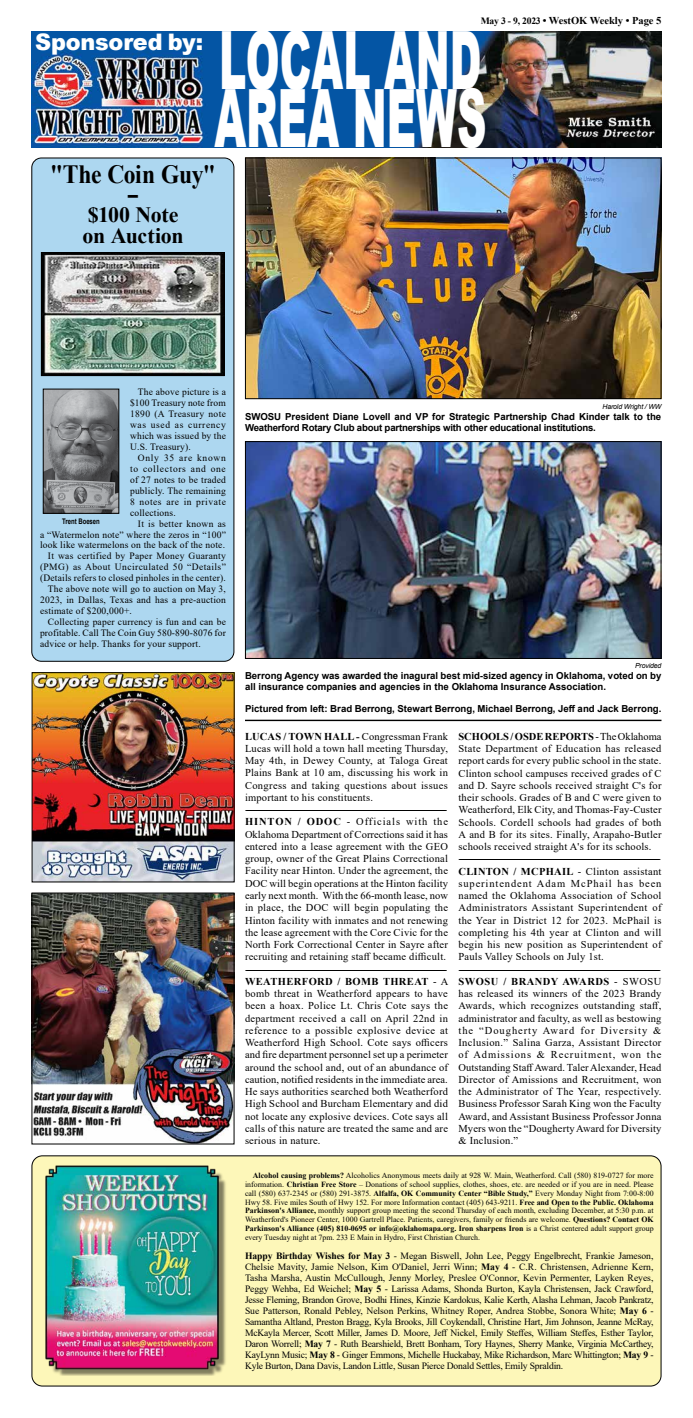
<style>
.page{position:relative;width:693px;height:1418px;background:#fff}
.page>*{position:absolute;margin:0;border:0;box-sizing:border-box;transform-origin:0 0}
.t1{font:900 80.5px/58.6px "Arial";color:#fff;scale:.51 1}
.t2{font:700 26.25px "Times New Roman";letter-spacing:-.015em;color:#000;scale:.9 1}
.t3{font:900 22.75px "Arial";letter-spacing:-.01em;color:#fff}
.t4{font:700 21.88px/21px "Times New Roman";letter-spacing:-.015em;color:#000}
.t5{font:900 17.5px "Arial";color:#000;scale:2 1}
.t6{font:10.5px/12.2px "Times New Roman";letter-spacing:.02em;color:#000}
.t7{font:700 10.5px "Times New Roman";color:#000}
.t8{font:9.62px/10.9px "Times New Roman";letter-spacing:.02em;color:#000;text-align:justify}
.t9{font:700 9.62px/10.9px "Arial";color:#000}
.t10{font:700 9.62px/10.9px "Arial";letter-spacing:-.02em;color:#000}
.t11{font:9.62px "Times New Roman";letter-spacing:.04em;color:#000}
.t12{font:7.88px/8.8px "Times New Roman";color:#000;text-align:justify}
.t13{font:700 7.7px "Arial";color:#000;scale:.77 1}
.t14{font:italic 7px "Arial";letter-spacing:-.02em;color:#000}
.s1{font-size:9.62px}
.s2{font-weight:700}
</style>
<div class="page">
<img style="left:32px;top:32px;width:630px;height:115px">
<div style="left:32px;top:1155px;width:629px;height:231px;background:#fdf7b9;border-radius:10px"></div>
<div style="left:32px;top:1155px;width:630px;height:231px;border:1px solid #000;border-radius:10px"></div>
<img style="left:45px;top:1166px;width:181px;height:210px">
<div style="left:32px;top:158px;width:202px;height:503px;background:#add7f0;border-radius:10px"></div>
<div style="left:31px;top:157px;width:203px;height:504px;border:1px solid #000;border-radius:10px"></div>
<img style="left:45px;top:390px;width:72px;height:122px">
<div style="left:43px;top:388px;width:76px;height:126px;border:1px solid #000"></div>
<img style="left:43px;top:254px;width:180px;height:120px">
<div style="left:41px;top:252px;width:184px;height:124px;border:1px solid #000"></div>
<img style="left:34px;top:894px;width:198px;height:248px">
<div style="left:32px;top:892px;width:202px;height:252px;border:1px solid #000"></div>
<img style="left:34px;top:674px;width:199px;height:206px">
<div style="left:32px;top:672px;width:203px;height:210px;border:1px solid #000"></div>
<hr style="left:245px;top:719px;width:417px;height:2px;background:#000">
<img style="left:247px;top:160px;width:413px;height:237px">
<div style="left:245px;top:158px;width:417px;height:241px;border:1px solid #000"></div>
<img style="left:247px;top:443px;width:413px;height:214px">
<div style="left:245px;top:441px;width:417px;height:218px;border:1px solid #000"></div>
<h3 class="t3" style="left:35px;top:26px;width:170px">Sponsored by:</h3>
<p class="t7" style="left:481px;top:13px;width:182px"><span class="s1">May 3 - 9, 2023</span> • WestOK Weekly • Page 5</p>
<h1 class="t1" style="left:214px;top:28px;width:535px">LOCAL AND<br>AREA NEWS</h1>
<h2 class="t2" style="left:50px;top:155px;width:186px">"The Coin Guy"</h2>
<h3 class="t5" style="left:127px;top:182px;width:7px">-</h3>
<h3 class="t4" style="left:82px;top:203px;width:103px">$100 Note on Auction</h3>
<p class="t8" style="left:130px;top:386px;width:97px;text-indent:8px">The above picture is a $100 Treasury note from 1890 (A Treasury note was used as currency which was issued by the U.S. Treasury).</p>
<p class="t8" style="left:130px;top:452px;width:97px;text-indent:8px">Only 35 are known to collectors and one of 27 notes to be traded publicly. The remaining 8 notes are in private collections.</p>
<p class="t8" style="left:138px;top:517px;width:90px">It is better known as</p>
<p class="t8" style="left:40px;top:528px;width:187px">a “Watermelon note” where the zeros in “100”</p>
<p class="t8" style="left:40px;top:539px;width:187px">look like watermelons on the back of the note.</p>
<p class="t8" style="left:48px;top:550px;width:180px">It was certified by Paper Money Guaranty</p>
<p class="t11" style="left:40px;top:560px;width:187px">(PMG) as About Uncirculated 50 “Details”</p>
<p class="t8" style="left:40px;top:572px;width:187px">(Details refers to closed pinholes in the center).</p>
<p class="t8" style="left:48px;top:583px;width:180px">The above note will go to auction on May 3,</p>
<p class="t8" style="left:40px;top:594px;width:187px">2023, in Dallas, Texas and has a pre-auction</p>
<p class="t8" style="left:40px;top:605px;width:93px">estimate of $200,000+.</p>
<p class="t8" style="left:48px;top:616px;width:180px">Collecting paper currency is fun and can be</p>
<p class="t8" style="left:40px;top:627px;width:187px">profitable. Call The Coin Guy 580-890-8076 for</p>
<p class="t8" style="left:40px;top:638px;width:162px">advice or help. Thanks for your support.</p>
<p class="t13" style="left:62px;top:515px;width:51px">Trent Boesen</p>
<p class="t14" style="left:602px;top:402px;width:61px">Harold Wright / WW</p>
<p class="t10" style="left:245px;top:411px;width:418px">SWOSU President Diane Lovell and VP for Strategic Partnership Chad Kinder talk to the<br>Weatherford Rotary Club about partnerships with other educational institutions.</p>
<p class="t14" style="left:635px;top:661px;width:28px">Provided</p>
<p class="t9" style="left:245px;top:670px;width:418px">Berrong Agency was awarded the inagural best mid-sized agency in Oklahoma, voted on by all insurance companies and agencies in the Oklahoma Insurance Association.</p>
<p class="t9" style="left:245px;top:703px;width:418px">Pictured from left: Brad Berrong, Stewart Berrong, Michael Berrong, Jeff and Jack Berrong.</p>
<p class="t6" style="left:245px;top:729px;width:205px"><span class="s2">LUCAS / TOWN HALL -</span> Congressman Frank Lucas will hold a town hall meeting Thursday, May 4th, in Dewey County, at Taloga Great Plains Bank at 10 am, discussing his work in Congress and taking questions about issues important to his constituents. ------------------------------------------------------------------------------------------------------------------------------------------------ <span class="s2">HINTON / ODOC</span> - Officials with the Oklahoma Department of Corrections said it has entered into a lease agreement with the GEO group, owner of the Great Plains Correctional Facility near Hinton. Under the agreement, the DOC will begin operations at the Hinton facility early next month. With the 66-month lease, now in place, the DOC will begin populating the Hinton facility with inmates and not renewing the lease agreement with the Core Civic for the North Fork Correctional Center in Sayre after recruiting and retaining staff became difficult. ------------------------------------------------------------------------------------------------------------------------------------------------ <span class="s2">WEATHERFORD / BOMB THREAT</span> - A bomb threat in Weatherford appears to have been a hoax. Police Lt. Chris Cote says the department received a call on April 22nd in reference to a possible explosive device at Weatherford High School. Cote says officers and fire department personnel set up a perimeter around the school and, out of an abundance of caution, notified residents in the immediate area.<br>He says authorities searched both Weatherford High School and Burcham Elementary and did not locate any explosive devices. Cote says all calls of this nature are treated the same and are serious in nature.</p>
<p class="t6" style="left:459px;top:730px;width:205px"><span class="s2">SCHOOLS / OSDE REPORTS</span> - The Oklahoma State Department of Education has released report cards for every public school in the state.<br>Clinton school campuses received grades of C and D. Sayre schools received straight C's for their schools. Grades of B and C were given to Weatherford, Elk City, and Thomas-Fay-Custer Schools. Cordell schools had grades of both A and B for its sites. Finally, Arapaho-Butler schools received straight A's for its schools. ------------------------------------------------------------------------------------------------------------------------------------------------ <span class="s2">CLINTON / MCPHAIL</span> - Clinton assistant superintendent Adam McPhail has been named the Oklahoma Association of School Administrators Assistant Superintendent of the Year in District 12 for 2023. McPhail is completing his 4th year at Clinton and will begin his new position as Superintendent of Pauls Valley Schools on July 1st. ------------------------------------------------------------------------------------------------------------------------------------------------ <span class="s2">SWOSU / BRANDY AWARDS</span> - SWOSU has released its winners of the 2023 Brandy Awards, which recognizes outstanding staff, administrator and faculty, as well as bestowing the “Dougherty Award for Diversity &amp; Inclusion.” Salina Garza, Assistant Director of Admissions &amp; Recruitment, won the Outstanding Staff Award. Taler Alexander, Head Director of Amissions and Recruitment, won the Administrator of The Year, respectively.<br>Business Professor Sarah King won the Faculty Award, and Assistant Business Professor Jonna Myers won the “Dougherty Award for Diversity &amp; Inclusion.”</p>
<p class="t12" style="left:245px;top:1171px;width:410px;text-indent:8px"><span class="s2">Alcohol causing problems?</span> Alcoholics Anonymous meets daily at 928 W. Main, Weatherford. Call (580) 819-0727 for more information. <span class="s2">Christian Free Store</span> – Donations of school supplies, clothes, shoes, etc. are needed or if you are in need. Please call (580) 637-2345 or (580) 291-3875. <span class="s2">Alfalfa, OK Community Center “Bible Study,”</span> Every Monday Night from 7:00-8:00<br>Hwy 58. Five miles South of Hwy 152. For more Information contact (405) 643-9211. <span class="s2">Free and Open to the Public. Oklahoma Parkinson's Alliance,</span> monthly support group meeting the second Thursday of each month, excluding December, at 5:30 p.m. at Weatherford's Pioneer Center, 1000 Gartrell Place. Patients, caregivers, family or friends are welcome. <span class="s2">Questions? Contact OK Parkinson's Alliance (405) 810-0695 or info@oklahomapa.org. Iron sharpens Iron</span> is a Christ centered adult support group every Tuesday night at 7pm. 233 E Main in Hydro, First Christian Church.</p>
<p class="t8" style="left:245px;top:1250px;width:410px"><span class="s2">Happy Birthday Wishes for May 3</span> - Megan Biswell, John Lee, Peggy Engelbrecht, Frankie Jameson, Chelsie Mavity, Jamie Nelson, Kim O'Daniel, Jerri Winn; <span class="s2">May 4</span> - C.R. Christensen, Adrienne Kern, Tasha Marsha, Austin McCullough, Jenny Morley, Preslee O'Connor, Kevin Permenter, Layken Reyes, Peggy Wehba, Ed Weichel; <span class="s2">May 5</span> - Larissa Adams, Shonda Burton, Kayla Christensen, Jack Crawford, Jesse Fleming, Brandon Grove, Bodhi Hines, Kinzie Kardokus, Kalie Kerth, Alasha Lehman, Jacob Pankratz, Sue Patterson, Ronald Pebley, Nelson Perkins, Whitney Roper, Andrea Stobbe, Sonora White; <span class="s2">May 6</span> - Samantha Altland, Preston Bragg, Kyla Brooks, Jill Coykendall, Christine Hart, Jim Johnson, Jeanne McRay, McKayla Mercer, Scott Miller, James D. Moore, Jeff Nickel, Emily Steffes, William Steffes, Esther Taylor, Daron Worrell; <span class="s2">May 7</span> - Ruth Bearshield, Brett Bonham, Tory Haynes, Sherry Manke, Virginia McCarthey, KayLynn Music; <span class="s2">May 8</span> - Ginger Emmons, Michelle Huckabay, Mike Richardson, Marc Whittington; <span class="s2">May 9</span> - Kyle Burton, Dana Davis, Landon Little, Susan Pierce Donald Settles, Emily Spraldin.</p>
</div>
